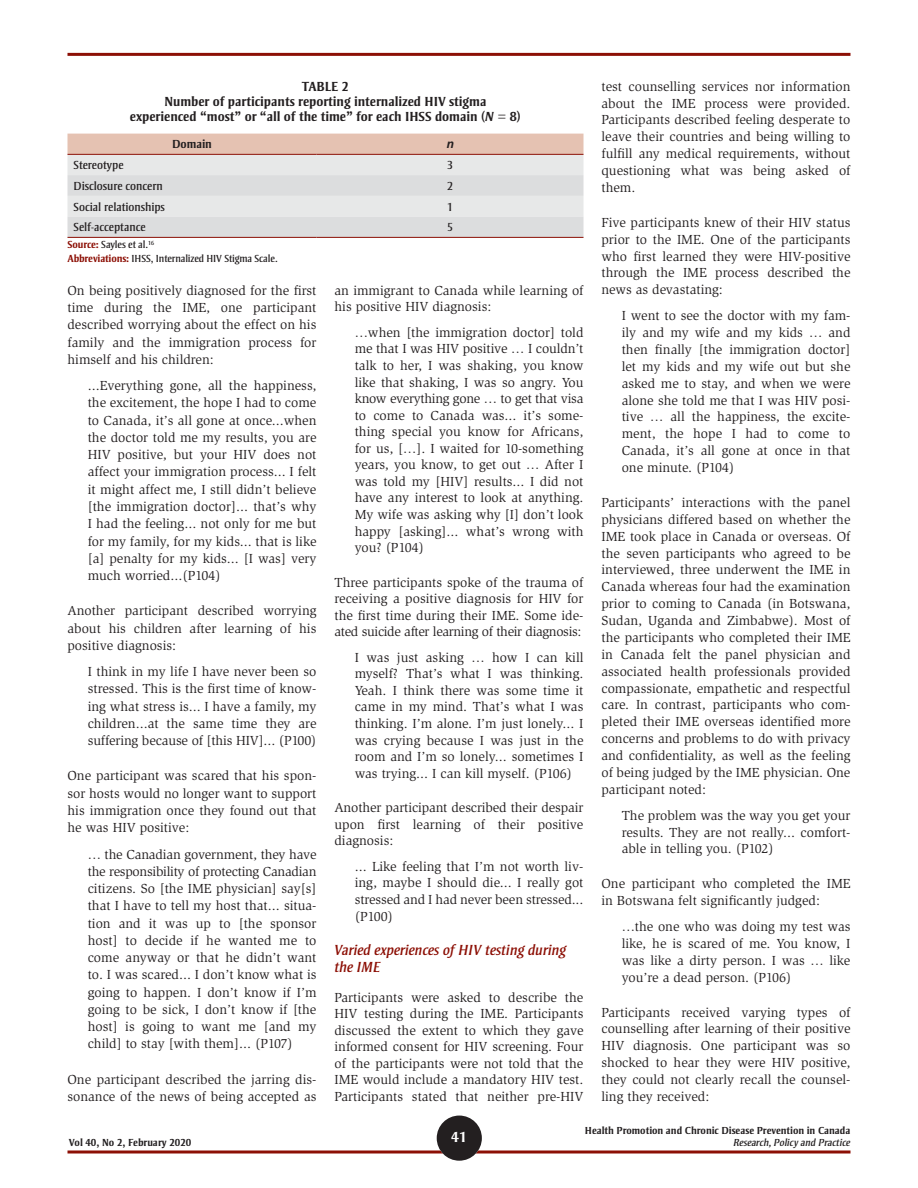
<style>
.page{position:relative;width:918px;height:1188px;background:#fff}
.page>*{position:absolute;margin:0;border:0;box-sizing:border-box;transform-origin:0 0}
.t1{font:italic 15px/16.5px "Strayhorn MT Std";color:#8c0f05}
.t2{font:700 15px "Strayhorn MT Std";color:#fff}
.BODY{font:13.5px/17px "Slimbach Std";color:#231f20;text-align:justify}
.Tableau_titre{font:700 13.5px/15px "Strayhorn MT Std";color:#231f20;text-align:center}
.Tableau_Body{font:12px "Strayhorn MT Std";color:#231f20}
.Tableau_titre_de_col{font:700 12px "Strayhorn MT Std";color:#231f20}
.Tableau_titre_de_col-2{font:italic 700 12px "Arial";color:#231f20}
.t3{font:700 10.5px "Strayhorn MT Std";color:#231f20}
.Note_tableau{font:10.5px/13.5px "Strayhorn MT Std";letter-spacing:-.01em;color:#231f20}
.t4{font:italic 10.5px "Strayhorn MT Std";color:#231f20}
.s1{font-style:italic}
.s2{font-weight:700;color:#8c0f05}
</style>
<div class="page">
<svg style="left:68px;top:1150px;width:782px;height:4px;background:#a84a43"></svg>
<hr style="left:68px;top:53px;width:782px;height:3px;background:#8c0f05">
<div style="left:437px;top:1116px;width:45px;height:45px;background:#231f20;border-radius:50%"></div>
<svg style="left:68px;top:134px;width:516px;height:103px;background:#e2dbd8"></svg>
<hr style="left:68px;top:154px;width:248px;height:1px;background:#8c0f05">
<hr style="left:316px;top:154px;width:268px;height:1px;background:#8c0f05">
<hr style="left:68px;top:237px;width:248px;height:1px;background:#8c0f05">
<hr style="left:316px;top:237px;width:268px;height:1px;background:#8c0f05">
<p class="Tableau_titre" style="left:130px;top:79px;width:393px">TABLE 2<br>Number of participants reporting internalized HIV stigma experienced “most” or “all of the time” for each IHSS domain (<span class="s1">N</span> = 8)</p>
<p class="Tableau_titre_de_col" style="left:172px;top:137px;width:41px">Domain</p>
<p class="Tableau_titre_de_col-2" style="left:446px;top:136px;width:9px">n</p>
<p class="Tableau_Body" style="left:74px;top:158px;width:52px">Stereotype</p>
<p class="Tableau_Body" style="left:447px;top:158px;width:7px">3</p>
<p class="Tableau_Body" style="left:74px;top:179px;width:91px">Disclosure concern</p>
<p class="Tableau_Body" style="left:447px;top:179px;width:7px">2</p>
<p class="Tableau_Body" style="left:74px;top:200px;width:93px">Social relationships</p>
<p class="Tableau_Body" style="left:447px;top:200px;width:7px">1</p>
<p class="Tableau_Body" style="left:74px;top:221px;width:74px">Self-acceptance</p>
<p class="Tableau_Body" style="left:447px;top:221px;width:7px">5</p>
<p class="Note_tableau" style="left:68px;top:238px;width:212px"><span class="s2">Source:</span> Sayles et al.<sup>16<br></sup><span class="s2">Abbreviations:</span> IHSS, Internalized HIV Stigma Scale.</p>
<p class="BODY" style="left:68px;top:282px;width:251px">On being positively diagnosed for the first time during the IME, one participant described worrying about the effect on his family and the immigration process for himself and his children:</p>
<p class="BODY" style="left:88px;top:377px;width:230px">...Everything gone, all the happiness, the excitement, the hope I had to come to Canada, it’s all gone at once...when the doctor told me my results, you are HIV positive, but your HIV does not affect your immigration process... I felt it might affect me, I still didn’t believe [the immigration doctor]... that’s why I had the feeling... not only for me but for my family, for my kids... that is like [a] penalty for my kids... [I was] very much worried...(P104)</p>
<p class="BODY" style="left:68px;top:602px;width:251px">Another participant described worrying about his children after learning of his positive diagnosis:</p>
<p class="BODY" style="left:88px;top:663px;width:230px">I think in my life I have never been so stressed. This is the first time of know&shy;ing what stress is... I have a family, my children...at the same time they are suffering because of [this HIV]... (P100)</p>
<p class="BODY" style="left:68px;top:767px;width:251px">One participant was scared that his spon&shy;sor hosts would no longer want to support his immigration once they found out that he was HIV positive:</p>
<p class="BODY" style="left:88px;top:845px;width:230px">… the Canadian government, they have the responsibility of protecting Canadian citizens. So [the IME physician] say[s] that I have to tell my host that... situa&shy;tion and it was up to [the sponsor host] to decide if he wanted me to come anyway or that he didn’t want to. I was scared... I don’t know what is going to happen. I don’t know if I’m going to be sick, I don’t know if [the host] is going to want me [and my child] to stay [with them]... (P107)</p>
<p class="BODY" style="left:68px;top:1071px;width:251px">One participant described the jarring dis&shy;sonance of the news of being accepted as</p>
<p class="BODY" style="left:334px;top:282px;width:250px;line-height:16.5px">an immigrant to Canada while learning of his positive HIV diagnosis:</p>
<p class="BODY" style="left:355px;top:324px;width:230px;line-height:16.5px">…when [the immigration doctor] told me that I was HIV positive … I couldn’t talk to her, I was shaking, you know like that shaking, I was so angry. You know everything gone … to get that visa to come to Canada was... it’s some&shy;thing special you know for Africans, for us, […]. I waited for 10-something years, you know, to get out … After I was told my [HIV] results... I did not have any interest to look at anything.<br>My wife was asking why [I] don’t look happy [asking]... what’s wrong with you? (P104)</p>
<p class="BODY" style="left:334px;top:574px;width:251px;line-height:16.5px">Three participants spoke of the trauma of receiving a positive diagnosis for HIV for the first time during their IME. Some ide&shy;ated suicide after learning of their diagnosis:</p>
<p class="BODY" style="left:355px;top:649px;width:230px;line-height:16.5px">I was just asking … how I can kill myself? That’s what I was thinking.<br>Yeah. I think there was some time it came in my mind. That’s what I was thinking. I’m alone. I’m just lonely... I was crying because I was just in the room and I’m so lonely... sometimes I was trying... I can kill myself. (P106)</p>
<p class="BODY" style="left:334px;top:800px;width:251px;line-height:16.5px">Another participant described their despair upon first learning of their positive diagnosis:</p>
<p class="BODY" style="left:355px;top:858px;width:230px;line-height:16.5px">... Like feeling that I’m not worth liv&shy;ing, maybe I should die... I really got stressed and I had never been stressed... (P100)</p>
<h3 class="t1" style="left:334px;top:942px;width:233px">Varied experiences of HIV testing during the IME</h3>
<p class="BODY" style="left:334px;top:989px;width:251px;line-height:16.5px">Participants were asked to describe the HIV testing during the IME. Participants discussed the extent to which they gave informed consent for HIV screening. Four of the participants were not told that the IME would include a mandatory HIV test.<br>Participants stated that neither pre-HIV</p>
<p class="BODY" style="left:602px;top:78px;width:251px">test counselling services nor information about the IME process were provided.<br>Participants described feeling desperate to leave their countries and being willing to fulfill any medical requirements, without questioning what was being asked of them.</p>
<p class="BODY" style="left:602px;top:214px;width:251px">Five participants knew of their HIV status prior to the IME. One of the participants who first learned they were HIV-positive through the IME process described the news as devastating:</p>
<p class="BODY" style="left:622px;top:307px;width:230px">I went to see the doctor with my fam&shy;ily and my wife and my kids … and then finally [the immigration doctor] let my kids and my wife out but she asked me to stay, and when we were alone she told me that I was HIV posi&shy;tive … all the happiness, the excite&shy;ment, the hope I had to come to Canada, it’s all gone at once in that one minute. (P104)</p>
<p class="BODY" style="left:602px;top:494px;width:251px">Participants’ interactions with the panel physicians differed based on whether the IME took place in Canada or overseas. Of the seven participants who agreed to be interviewed, three underwent the IME in Canada whereas four had the examination prior to coming to Canada (in Botswana, Sudan, Uganda and Zimbabwe). Most of the participants who completed their IME in Canada felt the panel physician and associated health professionals provided compassionate, empathetic and respectful care. In contrast, participants who com&shy;pleted their IME overseas identified more concerns and problems to do with privacy and confidentiality, as well as the feeling of being judged by the IME physician. One participant noted:</p>
<p class="BODY" style="left:622px;top:807px;width:230px">The problem was the way you get your results. They are not really... comfort&shy;able in telling you. (P102)</p>
<p class="BODY" style="left:602px;top:875px;width:250px">One participant who completed the IME in Botswana felt significantly judged:</p>
<p class="BODY" style="left:622px;top:918px;width:230px">…the one who was doing my test was like, he is scared of me. You know, I was like a dirty person. I was … like you’re a dead person. (P106)</p>
<p class="BODY" style="left:602px;top:1004px;width:251px">Participants received varying types of counselling after learning of their positive HIV diagnosis. One participant was so shocked to hear they were HIV positive, they could not clearly recall the counsel&shy;ling they received:</p>
<p class="t3" style="left:585px;top:1125px;width:267px">Health Promotion and Chronic Disease Prevention in Canada</p>
<p class="t2" style="left:451px;top:1128px;width:17px">41</p>
<p class="t3" style="left:69px;top:1137px;width:124px">Vol 40, No 2, February 2020</p>
<p class="t4" style="left:733px;top:1137px;width:119px">Research, Policy and Practice</p>
</div>
